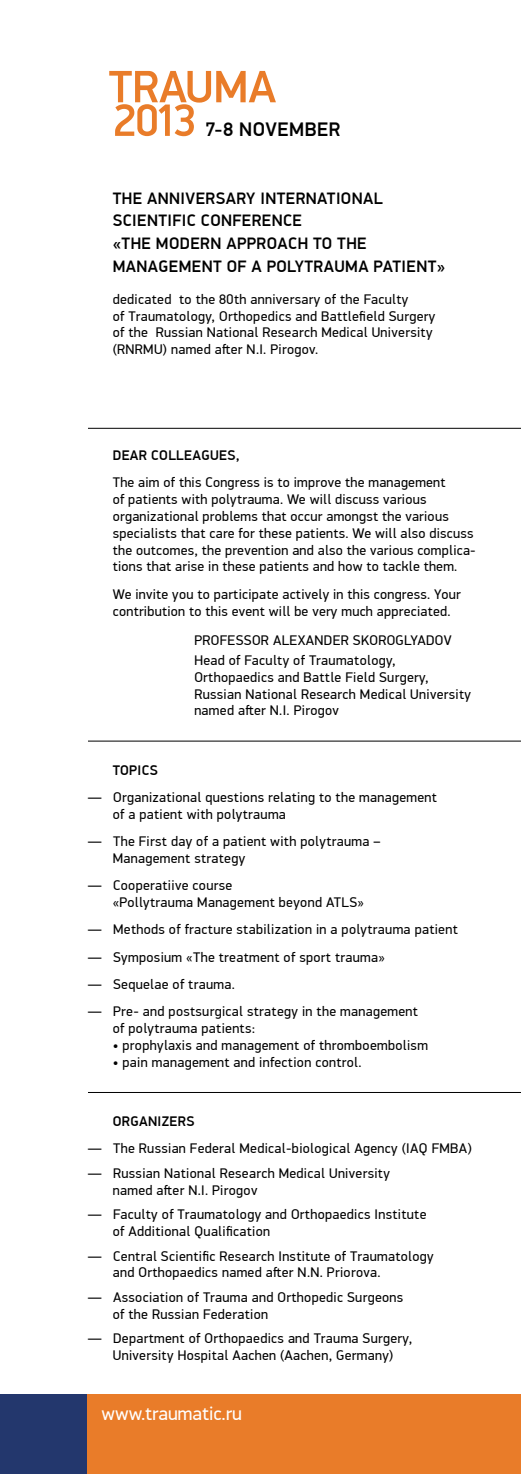
<style>
.page{position:relative;width:521px;height:1474px;background:#fff}
.page>*{position:absolute;margin:0;border:0;box-sizing:border-box;transform-origin:0 0}
.t1{font:500 19.78px "PF Din Display Pro";letter-spacing:.025em;color:#000}
.t2{font:19.25px "PF Din Display Pro";color:#fff}
.t3{font:500 16.62px/22.8px "PF Din Display Pro";letter-spacing:.025em;color:#000}
.t4{font:14px/16.8px "PF Din Display Pro";letter-spacing:.025em;color:#000}
.t5{font:500 14px "PF Din Display Pro";letter-spacing:.025em;color:#000}
</style>
<div class="page">
<svg style="left:109px;top:71px;width:167px;height:65px"></svg>
<div style="left:0;top:1394px;width:88px;height:79px;background:#23376d"></div>
<div style="left:88px;top:1394px;width:433px;height:79px;background:#e97c29"></div>
<hr style="left:88px;top:740px;width:433px;height:1px;background:#000">
<hr style="left:88px;top:428px;width:433px;height:1px;background:#000">
<hr style="left:88px;top:1092px;width:433px;height:1px;background:#000">
<h1 class="t1" style="left:205px;top:117px;width:137px">7-8 NOVEMBER</h1>
<p class="t3" style="left:113px;top:187px;width:334px">THE ANNIVERSARY INTERNATIONAL<br>SCIENTIFIC CONFERENCE<br>«THE MODERN APPROACH TO THE<br>MANAGEMENT OF A POLYTRAUMA PATIENT»</p>
<p class="t4" style="left:113px;top:291px;width:324px">dedicated to the 80th anniversary of the Faculty<br>of Traumatology, Orthopedics and Battlefield Surgery of the Russian National Research Medical University (RNRMU) named aſter N.I. Pirogov.</p>
<p class="t5" style="left:113px;top:447px;width:128px">DEAR COLLEAGUES,</p>
<p class="t4" style="left:113px;top:474px;width:364px">The aim of this Congress is to improve the management<br>of patients with polytrauma. We will discuss various organizational problems that occur amongst the various specialists that care for these patients. We will also discuss the outcomes, the prevention and also the various complica&shy;tions that arise in these patients and how to tackle them.</p>
<p class="t4" style="left:113px;top:586px;width:349px">We invite you to participate actively in this congress. Your contribution to this event will be very much appreciated.</p>
<p class="t4" style="left:194px;top:631px;width:259px;line-height:19.6px">PROFESSOR ALEXANDER SKOROGLYADOV<br>Head of Faculty of Traumatology,</p>
<p class="t4" style="left:194px;top:668px;width:278px">Orthopaedics and Battle Field Surgery,<br>Russian National Research Medical University named aſter N.I. Pirogov</p>
<p class="t5" style="left:113px;top:761px;width:46px">TOPICS</p>
<p class="t4" style="left:113px;top:789px;width:326px;text-indent:-25px">— Organizational questions relating to the management of a patient with polytrauma</p>
<p class="t4" style="left:113px;top:833px;width:269px;text-indent:-25px">— The First day of a patient with polytrauma –<br>Management strategy</p>
<p class="t4" style="left:113px;top:877px;width:253px;text-indent:-25px">— Cooperatiive course<br>«Pollytrauma Management beyond ATLS»</p>
<p class="t4" style="left:88px;top:921px;width:371px">— Methods of fracture stabilization in a polytrauma patient</p>
<p class="t4" style="left:88px;top:948px;width:298px">— Symposium «The treatment of sport trauma»</p>
<p class="t4" style="left:88px;top:976px;width:148px">— Sequelae of trauma.</p>
<p class="t4" style="left:113px;top:1003px;width:307px;text-indent:-25px">— Pre- and postsurgical strategy in the management of polytrauma patients:</p>
<p class="t4" style="left:113px;top:1036px;width:317px">• prophylaxis and management of thromboembolism</p>
<p class="t4" style="left:113px;top:1053px;width:250px">• pain management and infection control.</p>
<p class="t5" style="left:113px;top:1112px;width:83px">ORGANIZERS</p>
<p class="t4" style="left:88px;top:1140px;width:385px">— The Russian Federal Medical-biological Agency (IAQ FMBA)</p>
<p class="t4" style="left:113px;top:1164px;width:279px;text-indent:-25px">— Russian National Research Medical University named aſter N.I. Pirogov</p>
<p class="t4" style="left:113px;top:1206px;width:315px;text-indent:-25px">— Faculty of Traumatology and Orthopaedics Institute of Additional Qualification</p>
<p class="t4" style="left:113px;top:1247px;width:322px;text-indent:-25px">— Central Scientific Research Institute of Traumatology and Orthopaedics named aſter N.N. Priorova.</p>
<p class="t4" style="left:113px;top:1288px;width:292px;text-indent:-25px">— Association of Trauma and Orthopedic Surgeons of the Russian Federation</p>
<p class="t4" style="left:88px;top:1330px;width:326px;text-align:center">— Department of Orthopaedics and Trauma Surgery,<br>University Hospital Aachen (Aachen, Germany)</p>
<h2 class="t2" style="left:102px;top:1401px;width:142px">www.traumatic.ru</h2>
</div>
